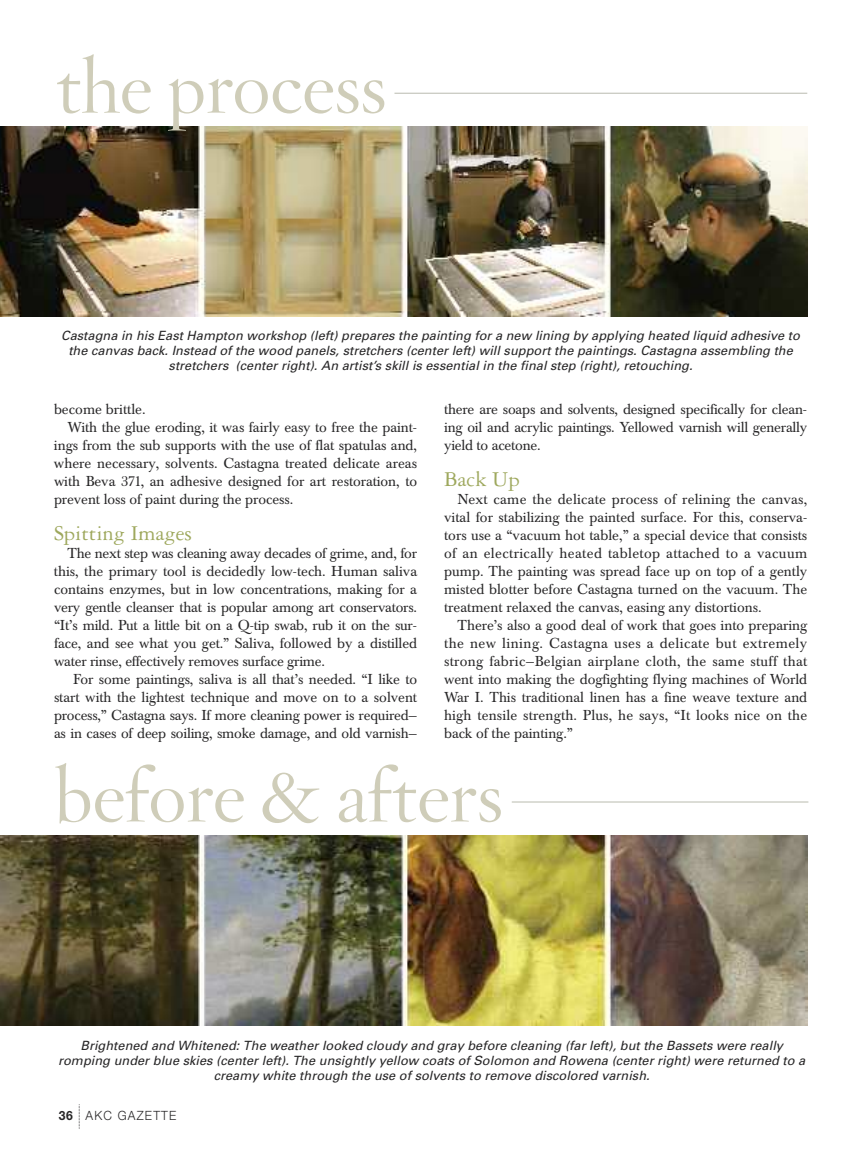
<style>
.page{position:relative;width:864px;height:1161px;background:#fff}
.page>*{position:absolute;margin:0;border:0;box-sizing:border-box;transform-origin:0 0}
.t1{font:22.5px "Garamond Three";color:#9ea85d}
.t2{font:14.25px/18px "Baskerville BE";letter-spacing:-.005em;color:#272627;text-align:justify}
.t3{font:italic 12.75px/15px "Univers";letter-spacing:.005em;color:#272627;text-align:center}
.t4{font:300 12.75px "Helvetica Neue";letter-spacing:.1em;color:#272627;scale:.95 1}
.s1{font-weight:700}
</style>
<div class="page">
<svg style="left:79px;top:1104px;width:1px;height:25px"></svg>
<hr style="left:394px;top:93px;width:413px;height:1px;background:#b9bbaf">
<img style="left:0;top:126px;width:807px;height:191px">
<hr style="left:512px;top:802px;width:296px;height:1px;background:#b9bbaf">
<img style="left:0;top:835px;width:807px;height:191px">
<svg style="left:57px;top:54px;width:327px;height:77px"></svg>
<svg style="left:55px;top:763px;width:446px;height:61px"></svg>
<p class="t3" style="left:61px;top:329px;width:740px">Castagna in his East Hampton workshop (left) prepares the painting for a new lining by applying heated liquid adhesive to the canvas back. Instead of the wood panels, stretchers (center left) will support the paintings. Castagna assembling the stretchers (center right). An artist’s skill is essential in the final step (right), retouching.</p>
<p class="t2" style="left:54px;top:402px;width:93px">become brittle.</p>
<p class="t2" style="left:68px;top:420px;width:351px">With the glue eroding, it was fairly easy to free the paint-</p>
<p class="t2" style="left:54px;top:438px;width:365px">ings from the sub supports with the use of flat spatulas and,</p>
<p class="t2" style="left:54px;top:456px;width:365px">where necessary, solvents. Castagna treated delicate areas</p>
<p class="t2" style="left:54px;top:474px;width:365px">with Beva 371, an adhesive designed for art restoration, to</p>
<p class="t2" style="left:54px;top:492px;width:241px">prevent loss of paint during the process.</p>
<h1 class="t1" style="left:54px;top:526px;width:139px">Spitting Images</h1>
<p class="t2" style="left:54px;top:546px;width:365px;text-indent:14px">The next step was cleaning away decades of grime, and, for this, the primary tool is decidedly low-tech. Human saliva contains enzymes, but in low concentrations, making for a very gentle cleanser that is popular among art conservators. “It’s mild. Put a little bit on a Q-tip swab, rub it on the sur&shy;face, and see what you get.” Saliva, followed by a distilled water rinse, effectively removes surface grime.</p>
<p class="t2" style="left:54px;top:672px;width:365px;text-indent:19px">For some paintings, saliva is all that’s needed. “I like to start with the lightest technique and move on to a solvent process,” Castagna says. If more cleaning power is required— as in cases of deep soiling, smoke damage, and old varnish—</p>
<p class="t2" style="left:444px;top:402px;width:365px">there are soaps and solvents, designed specifically for clean&shy;ing oil and acrylic paintings. Yellowed varnish will generally yield to acetone.</p>
<h1 class="t1" style="left:444px;top:472px;width:77px">Back Up</h1>
<p class="t2" style="left:444px;top:492px;width:365px;text-indent:14px">Next came the delicate process of relining the canvas, vital for stabilizing the painted surface. For this, conserva&shy;tors use a “vacuum hot table,” a special device that consists of an electrically heated tabletop attached to a vacuum pump. The painting was spread face up on top of a gently misted blotter before Castagna turned on the vacuum. The treatment relaxed the canvas, easing any distortions.</p>
<p class="t2" style="left:444px;top:618px;width:365px;text-indent:14px">There’s also a good deal of work that goes into preparing the new lining. Castagna uses a delicate but extremely strong fabric—Belgian airplane cloth, the same stuff that went into making the dogfighting flying machines of World War I. This traditional linen has a fine weave texture and high tensile strength. Plus, he says, “It looks nice on the back of the painting.”</p>
<p class="t3" style="left:58px;top:1039px;width:749px">Brightened and Whitened: The weather looked cloudy and gray before cleaning (far left), but the Bassets were really romping under blue skies (center left). The unsightly yellow coats of Solomon and Rowena (center right) were returned to a creamy white through the use of solvents to remove discolored varnish.</p>
<p class="t4" style="left:59px;top:1111px;width:125px"><span class="s1">36</span> AKC GAZETTE</p>
</div>
